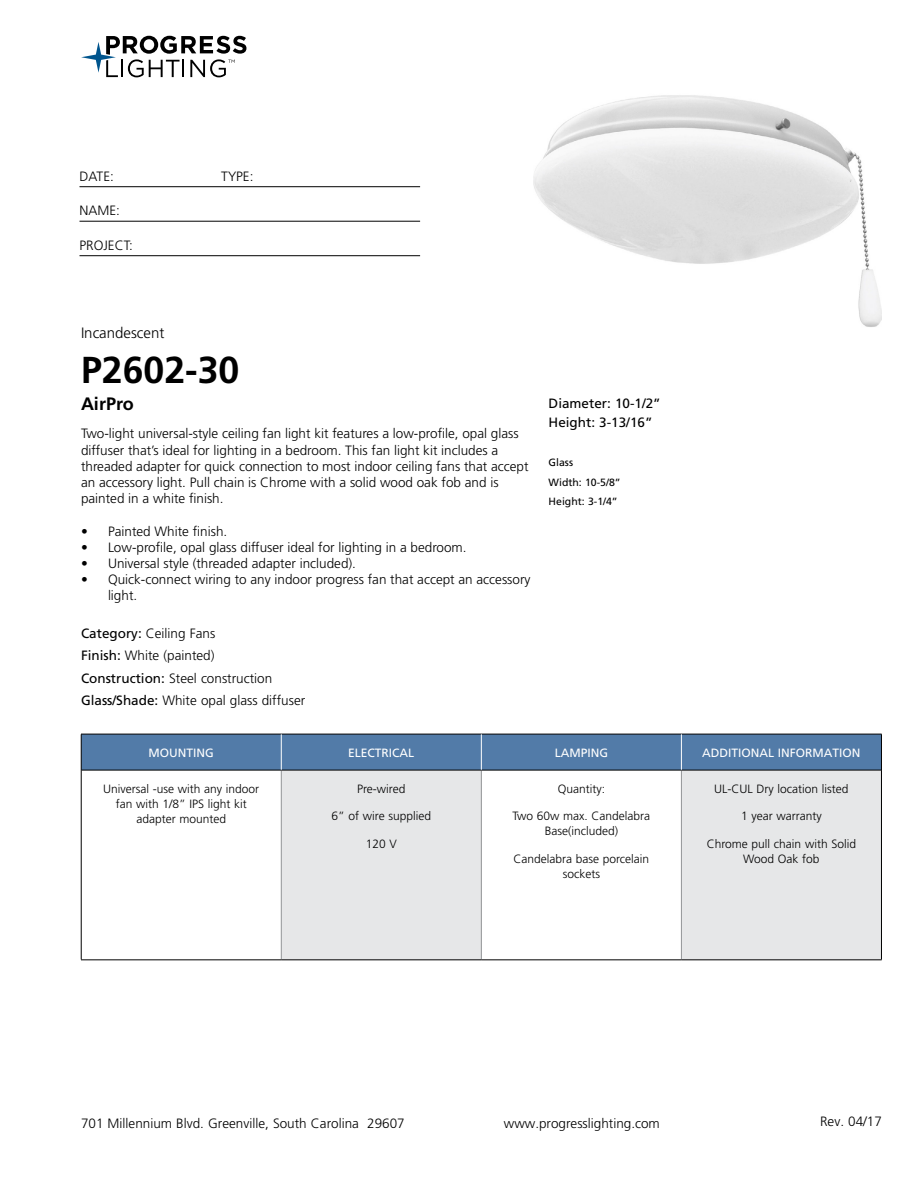
<style>
.page{position:relative;width:918px;height:1188px;background:#fff}
.page>*{position:absolute;margin:0;border:0;box-sizing:border-box;transform-origin:0 0}
.t1{font:700 37.5px "Frutiger LT Std";color:#000}
.t2{font:700 18px "Frutiger LT Std";color:#000}
.t3{font:300 15px "Frutiger LT Std";color:#000}
.t4{font:300 13.5px/16.2px "Frutiger LT Std";color:#000}
.t5{font:13.5px/19.5px "Frutiger LT Std";color:#000}
.t6{font:300 12px/15px "Frutiger LT Std";color:#000;text-align:center}
.t7{font:12px "Frutiger LT Std";color:#fff}
.t8{font:10.5px/19.5px "Frutiger LT Std";color:#000}
.s1{font-weight:400}
</style>
<div class="page">
<svg style="left:81px;top:36px;width:165px;height:41px"></svg>
<hr style="left:80px;top:186px;width:340px;height:1px;background:#000">
<hr style="left:80px;top:221px;width:340px;height:1px;background:#000">
<hr style="left:80px;top:255px;width:340px;height:1px;background:#000">
<div style="left:82px;top:735px;width:799px;height:35px;background:#527ba8"></div>
<div style="left:281px;top:770px;width:200px;height:190px;background:#e6e7e8"></div>
<div style="left:681px;top:770px;width:200px;height:190px;background:#e6e7e8"></div>
<hr style="left:281px;top:770px;width:1px;height:189px;background:#939598">
<hr style="left:481px;top:770px;width:1px;height:189px;background:#939598">
<hr style="left:681px;top:770px;width:1px;height:189px;background:#939598">
<hr style="left:81px;top:770px;width:200px;height:1px;background:#000">
<hr style="left:281px;top:770px;width:200px;height:1px;background:#000">
<hr style="left:481px;top:770px;width:200px;height:1px;background:#000">
<hr style="left:681px;top:770px;width:200px;height:1px;background:#000">
<hr style="left:81px;top:959px;width:200px;height:1px;background:#000">
<hr style="left:281px;top:959px;width:200px;height:1px;background:#000">
<hr style="left:481px;top:959px;width:200px;height:1px;background:#000">
<hr style="left:681px;top:959px;width:201px;height:1px;background:#000">
<hr style="left:81px;top:734px;width:200px;height:1px;background:#000">
<hr style="left:81px;top:734px;width:1px;height:36px;background:#000">
<hr style="left:281px;top:734px;width:200px;height:1px;background:#000">
<hr style="left:481px;top:734px;width:200px;height:1px;background:#000">
<hr style="left:681px;top:734px;width:201px;height:1px;background:#000">
<hr style="left:881px;top:734px;width:1px;height:36px;background:#000">
<hr style="left:81px;top:770px;width:1px;height:189px;background:#000">
<hr style="left:881px;top:770px;width:1px;height:189px;background:#000">
<hr style="left:281px;top:734px;width:1px;height:36px;background:#fff">
<hr style="left:681px;top:734px;width:1px;height:36px;background:#fff">
<hr style="left:481px;top:734px;width:1px;height:36px;background:#fff">
<img style="left:533px;top:95px;width:349px;height:232px">
<p class="t4" style="left:80px;top:168px;width:36px">DATE:</p>
<p class="t4" style="left:221px;top:168px;width:34px">TYPE:</p>
<p class="t4" style="left:80px;top:203px;width:42px">NAME:</p>
<p class="t4" style="left:80px;top:237px;width:55px">PROJECT:</p>
<p class="t3" style="left:81px;top:325px;width:85px">Incandescent</p>
<h1 class="t1" style="left:81px;top:348px;width:160px">P2602-30</h1>
<h2 class="t2" style="left:81px;top:393px;width:54px">AirPro</h2>
<p class="t4" style="left:81px;top:426px;width:449px">Two-light universal-style ceiling fan light kit features a low-profile, opal glass diffuser that’s ideal for lighting in a bedroom. This fan light kit includes a threaded adapter for quick connection to most indoor ceiling fans that accept an accessory light. Pull chain is Chrome with a solid wood oak fob and is painted in a white finish.</p>
<p class="t4" style="left:81px;top:523px;width:148px">• Painted White finish.</p>
<p class="t4" style="left:81px;top:539px;width:387px">• Low-profile, opal glass diffuser ideal for lighting in a bedroom.</p>
<p class="t4" style="left:81px;top:555px;width:277px">• Universal style (threaded adapter included).</p>
<p class="t4" style="left:108px;top:572px;width:424px;text-indent:-27px">• Quick-connect wiring to any indoor progress fan that accept an accessory light.</p>
<p class="t4" style="left:81px;top:622px;width:226px;line-height:22.5px"><span class="s1">Category:</span> Ceiling Fans<br><span class="s1">Finish:</span> White (painted)<br><span class="s1">Construction:</span> Steel construction<br><span class="s1">Glass/Shade:</span> White opal glass diffuser</p>
<p class="t7" style="left:149px;top:745px;width:67px">MOUNTING</p>
<p class="t7" style="left:348px;top:745px;width:68px">ELECTRICAL</p>
<p class="t7" style="left:555px;top:745px;width:55px">LAMPING</p>
<p class="t7" style="left:702px;top:745px;width:160px">ADDITIONAL INFORMATION</p>
<p class="t6" style="left:103px;top:781px;width:158px">Universal -use with any indoor fan with 1/8” IPS light kit adapter mounted</p>
<p class="t6" style="left:357px;top:781px;width:50px">Pre-wired</p>
<p class="t5" style="left:549px;top:393px;width:114px">Diameter: 10-1/2”<br>Height: 3-13/16”</p>
<p class="t8" style="left:549px;top:453px;width:74px">Glass<br>Width: 10-5/8”<br>Height: 3-1/4”</p>
<p class="t6" style="left:714px;top:781px;width:136px">UL-CUL Dry location listed</p>
<p class="t6" style="left:741px;top:809px;width:82px">1 year warranty</p>
<p class="t6" style="left:707px;top:837px;width:151px">Chrome pull chain with Solid<br>Wood Oak fob</p>
<p class="t6" style="left:558px;top:781px;width:49px">Quantity:</p>
<p class="t6" style="left:512px;top:809px;width:139px">Two 60w max. Candelabra<br>Base(included)</p>
<p class="t6" style="left:513px;top:852px;width:137px">Candelabra base porcelain sockets</p>
<p class="t6" style="left:332px;top:809px;width:101px">6” of wire supplied</p>
<p class="t6" style="left:366px;top:837px;width:33px">120 V</p>
<p class="t4" style="left:81px;top:1115px;width:325px">701 Millennium Blvd. Greenville, South Carolina 29607</p>
<p class="t4" style="left:504px;top:1115px;width:158px">www.progresslighting.com</p>
<p class="t4" style="left:820px;top:1114px;width:63px">Rev. 04/17</p>
</div>
